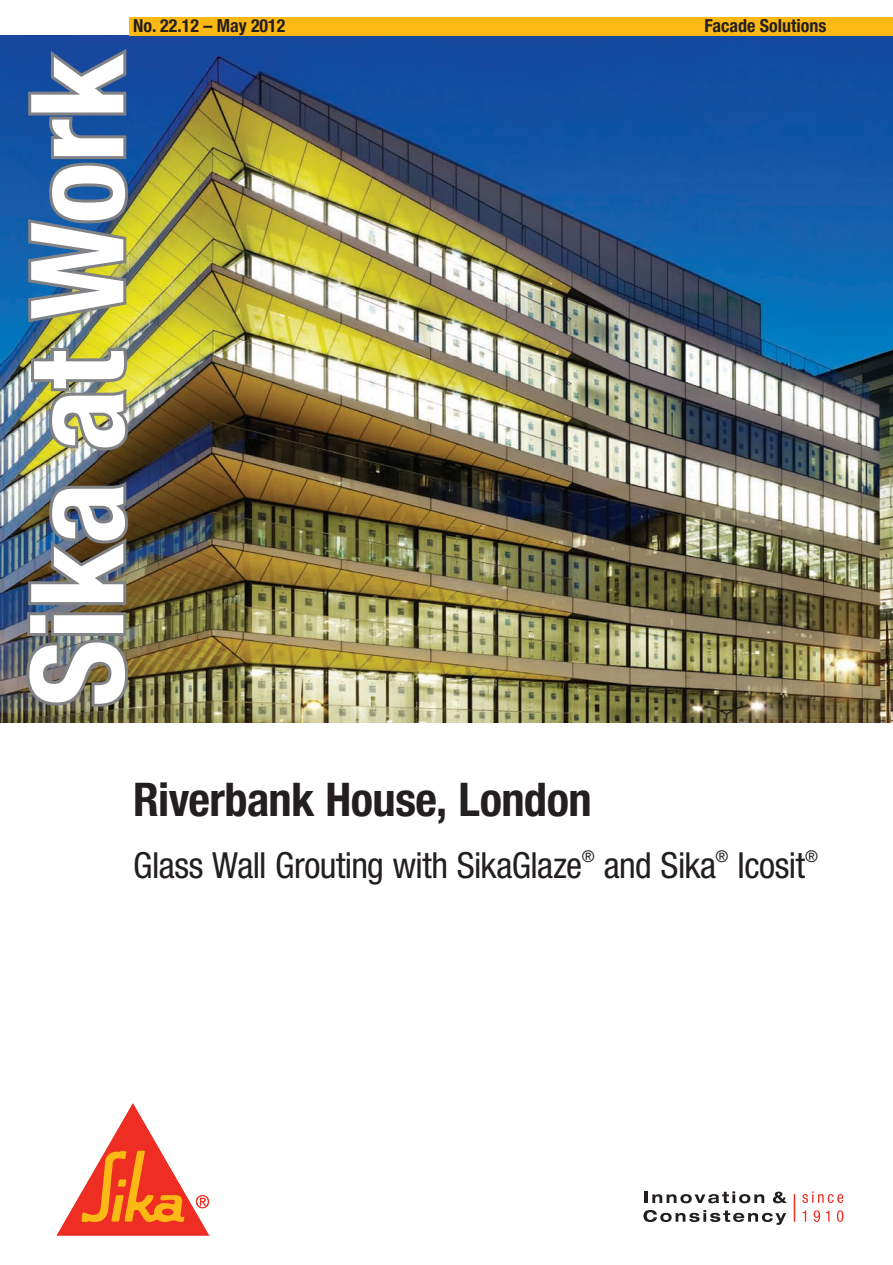
<style>
.page{position:relative;width:893px;height:1265px;background:#fff}
.page>*{position:absolute;margin:0;border:0;box-sizing:border-box;transform-origin:0 0}
.t1{font:700 condensed 129px "Helvetica Neue LT Pro";color:#fff}
.t2{font:700 condensed 46.5px "Helvetica Neue LT Pro";letter-spacing:-.015em;color:#231f20}
.t3{font:condensed 36px "Helvetica Neue LT Pro";letter-spacing:-.015em;color:#231f20}
.t4{font:700 condensed 18px "Helvetica Neue LT Pro";color:#231f20}
.t5{font:condensed 16.2px "Helvetica Neue LT Pro";color:#231f20}
</style>
<div class="page">
<svg style="left:802px;top:1191px;width:41px;height:11px"></svg>
<svg style="left:802px;top:1210px;width:4px;height:11px"></svg>
<svg style="left:814px;top:1210px;width:6px;height:11px"></svg>
<svg style="left:826px;top:1210px;width:3px;height:11px"></svg>
<svg style="left:837px;top:1210px;width:6px;height:11px"></svg>
<svg style="left:645px;top:1191px;width:119px;height:12px"></svg>
<svg style="left:773px;top:1191px;width:14px;height:12px"></svg>
<svg style="left:643px;top:1210px;width:143px;height:14px"></svg>
<svg style="left:794px;top:1194px;width:1px;height:27px"></svg>
<svg style="left:57px;top:1103px;width:152px;height:132px"></svg>
<img style="left:0;top:35px;width:893px;height:687px">
<div style="left:129px;top:17px;width:764px;height:18px;background:#fcb814"></div>
<img style="left:23px;top:477px;width:108px;height:232px">
<img style="left:28px;top:345px;width:103px;height:108px">
<svg style="left:25px;top:44px;width:105px;height:282px;background:#496d8e"></svg>
<h1 class="t1" style="left:0;top:706px;width:654px;rotate:-90deg">Sika at Work</h1>
<p class="t4" style="left:133px;top:15px;width:154px">No. 22.12 – May 2012</p>
<p class="t4" style="left:704px;top:15px;width:123px">Facade Solutions</p>
<p class="t2" style="left:133px;top:772px;width:460px">Riverbank House, London</p>
<p class="t3" style="left:133px;top:844px;width:450px">Glass Wall Grouting with SikaGlaze</p>
<p class="t5" style="left:582px;top:846px;width:14px">®</p>
<p class="t3" style="left:604px;top:844px;width:114px">and Sika</p>
<p class="t5" style="left:715px;top:846px;width:14px">®</p>
<p class="t3" style="left:737px;top:844px;width:69px">Icosit</p>
<p class="t5" style="left:805px;top:846px;width:14px">®</p>
</div>
